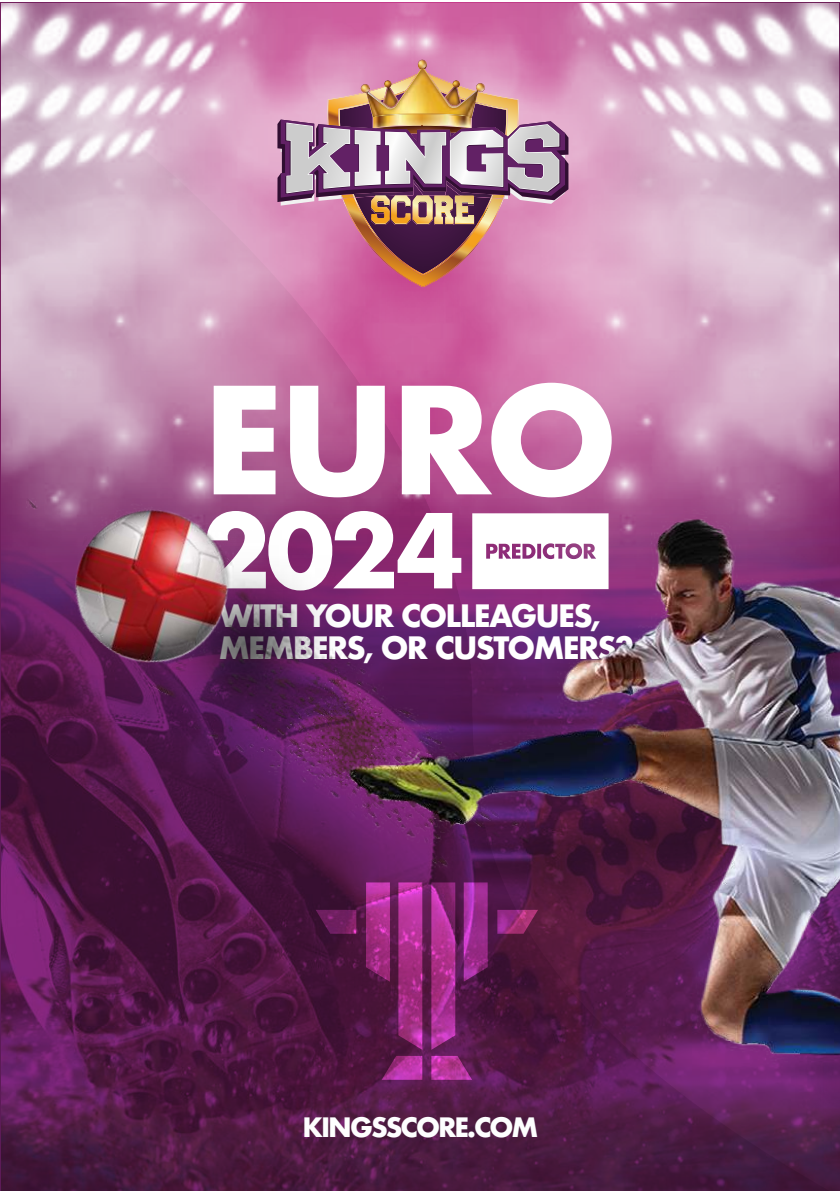
<style>
.page{position:relative;width:840px;height:1191px;background:#fff}
.page>*{position:absolute;margin:0;border:0;box-sizing:border-box;transform-origin:0 0}
.t1{font:700 144px "Futura";color:#fff}
.t2{font:700 100px "Futura";color:#fff}
.t3{font:700 30px/32.6px "Futura";letter-spacing:-.06em;color:#fff}
.t4{font:700 26px "Futura";letter-spacing:-.08em;color:#fdfefe}
</style>
<div class="page">
<img style="left:1px;top:482px;width:838px;height:709px">
<img style="left:541px;top:3px;width:297px;height:495px">
<img style="left:1px;top:3px;width:540px;height:729px">
<img style="left:26px;top:498px;width:813px;height:629px">
<img style="left:327px;top:73px;width:191px;height:214px">
<img style="left:338px;top:83px;width:169px;height:192px">
<img style="left:471px;top:91px;width:36px;height:29px">
<img style="left:365px;top:67px;width:114px;height:51px">
<img style="left:367px;top:69px;width:110px;height:48px">
<img style="left:368px;top:69px;width:90px;height:39px">
<img style="left:458px;top:69px;width:19px;height:38px">
<img style="left:394px;top:92px;width:1px;height:17px">
<img style="left:367px;top:92px;width:27px;height:17px">
<img style="left:423px;top:69px;width:35px;height:38px">
<svg style="left:417px;top:60px;width:10px;height:10px"></svg>
<svg style="left:475px;top:83px;width:10px;height:9px"></svg>
<svg style="left:360px;top:84px;width:10px;height:9px"></svg>
<img style="left:372px;top:114px;width:99px;height:6px">
<img style="left:373px;top:114px;width:97px;height:6px">
<img style="left:277px;top:120px;width:291px;height:86px">
<img style="left:355px;top:131px;width:25px;height:54px">
<img style="left:287px;top:123px;width:62px;height:70px">
<img style="left:385px;top:132px;width:60px;height:52px">
<img style="left:450px;top:131px;width:52px;height:55px">
<img style="left:508px;top:125px;width:50px;height:66px">
<img style="left:371px;top:224px;width:18px;height:1px">
<img style="left:391px;top:224px;width:19px;height:1px">
<img style="left:412px;top:224px;width:20px;height:1px">
<img style="left:434px;top:224px;width:40px;height:1px">
<img style="left:371px;top:223px;width:18px;height:1px">
<img style="left:391px;top:223px;width:19px;height:1px">
<img style="left:412px;top:223px;width:20px;height:1px">
<img style="left:434px;top:223px;width:40px;height:1px">
<img style="left:371px;top:196px;width:18px;height:27px">
<img style="left:391px;top:196px;width:19px;height:27px">
<img style="left:412px;top:196px;width:20px;height:27px">
<img style="left:434px;top:196px;width:40px;height:27px">
<img style="left:39px;top:476px;width:224px;height:224px">
<h1 class="t1" style="left:202px;top:382px;width:417px">EURO</h1>
<h2 class="t2" style="left:202px;top:511px;width:263px">2024</h2>
<p class="t3" style="left:219px;top:601px;width:416px">WITH YOUR COLLEAGUES,<br>MEMBERS, OR CUSTOMERS?</p>
<p class="t4" style="left:302px;top:1117px;width:237px">KINGSSCORE.COM</p>
</div>
